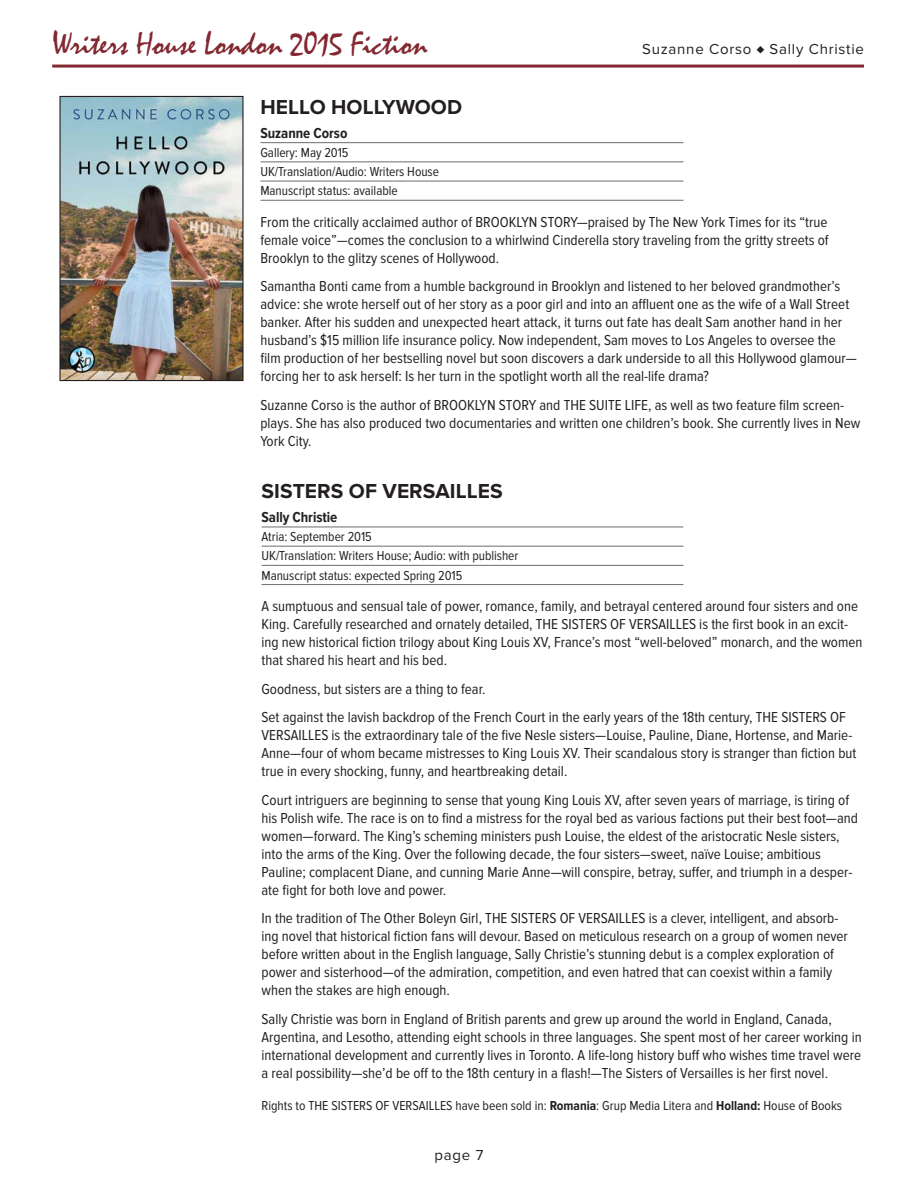
<style>
.page{position:relative;width:918px;height:1188px;background:#fff}
.page>*{position:absolute;margin:0;border:0;box-sizing:border-box;transform-origin:0 0}
.t1{font:33px "Mistral";letter-spacing:-.005em;color:#832730}
.t2{font:700 21px "Proxima Nova";letter-spacing:.005em;color:#231f20}
.Normal_extra_space{font:15px/18px "Proxima Nova Cond";color:#231f20}
.t3{font:15px "Proxima Nova";letter-spacing:.05em;color:#231f20}
.rights{font:700 15px "Proxima Nova Cond";letter-spacing:-.005em;color:#231f20}
.rights-2{font:13.5px "Proxima Nova Cond";letter-spacing:-.005em;color:#231f20}
.Rights_Sold{font:13.5px "Proxima Nova Cond";color:#231f20}
.s1{font-weight:700}
</style>
<div class="page">
<hr style="left:52px;top:65px;width:812px;height:3px;background:#832730">
<hr style="left:260px;top:142px;width:423px;height:1px;background:#6c6d70">
<hr style="left:260px;top:161px;width:423px;height:1px;background:#6c6d70">
<hr style="left:260px;top:181px;width:423px;height:1px;background:#6c6d70">
<hr style="left:260px;top:200px;width:423px;height:1px;background:#6c6d70">
<hr style="left:262px;top:527px;width:421px;height:1px;background:#6c6d70">
<hr style="left:262px;top:546px;width:421px;height:1px;background:#6c6d70">
<hr style="left:262px;top:565px;width:421px;height:1px;background:#6c6d70">
<hr style="left:262px;top:584px;width:421px;height:1px;background:#6c6d70">
<img style="left:61px;top:98px;width:181px;height:281px">
<div style="left:59px;top:96px;width:185px;height:285px;border:1px solid #231f20"></div>
<h1 class="t1" style="left:52px;top:24px;width:377px">Writers House London 2015 Fiction</h1>
<p class="t3" style="left:642px;top:40px;width:223px">Suzanne Corso ♦ Sally Christie</p>
<p class="t2" style="left:260px;top:95px;width:203px">HELLO HOLLYWOOD</p>
<p class="rights" style="left:260px;top:124px;width:89px">Suzanne Corso</p>
<p class="rights-2" style="left:260px;top:145px;width:90px">Gallery: May 2015</p>
<p class="rights-2" style="left:260px;top:164px;width:180px">UK/Translation/Audio: Writers House</p>
<p class="rights-2" style="left:260px;top:183px;width:139px">Manuscript status: available</p>
<p class="Normal_extra_space" style="left:260px;top:213px;width:570px;text-align:justify">From the critically acclaimed author of BROOKLYN STORY—praised by The New York Times for its “true female voice”—comes the conclusion to a whirlwind Cinderella story traveling from the gritty streets of Brooklyn to the glitzy scenes of Hollywood.</p>
<p class="Normal_extra_space" style="left:260px;top:278px;width:598px">Samantha Bonti came from a humble background in Brooklyn and listened to her beloved grandmother’s advice: she wrote herself out of her story as a poor girl and into an affluent one as the wife of a Wall Street banker. After his sudden and unexpected heart attack, it turns out fate has dealt Sam another hand in her husband’s $15 million life insurance policy. Now independent, Sam moves to Los Angeles to oversee the film production of her bestselling novel but soon discovers a dark underside to all this Hollywood glamour— forcing her to ask herself: Is her turn in the spotlight worth all the real-life drama?</p>
<p class="Normal_extra_space" style="left:260px;top:396px;width:601px">Suzanne Corso is the author of BROOKLYN STORY and THE SUITE LIFE, as well as two feature film screen&shy;plays. She has also produced two documentaries and written one children’s book. She currently lives in New<br>York City.</p>
<p class="t2" style="left:262px;top:479px;width:243px">SISTERS OF VERSAILLES</p>
<p class="rights" style="left:262px;top:509px;width:77px">Sally Christie</p>
<p class="rights-2" style="left:262px;top:529px;width:112px">Atria: September 2015</p>
<p class="rights-2" style="left:262px;top:548px;width:258px">UK/Translation: Writers House; Audio: with publisher</p>
<p class="rights-2" style="left:262px;top:568px;width:202px">Manuscript status: expected Spring 2015</p>
<p class="Normal_extra_space" style="left:262px;top:598px;width:602px">A sumptuous and sensual tale of power, romance, family, and betrayal centered around four sisters and one King. Carefully researched and ornately detailed, THE SISTERS OF VERSAILLES is the first book in an excit&shy;ing new historical fiction trilogy about King Louis XV, France’s most “well-beloved” monarch, and the women that shared his heart and his bed.</p>
<p class="Normal_extra_space" style="left:262px;top:680px;width:225px">Goodness, but sisters are a thing to fear.</p>
<p class="Normal_extra_space" style="left:262px;top:709px;width:596px">Set against the lavish backdrop of the French Court in the early years of the 18th century, THE SISTERS OF VERSAILLES is the extraordinary tale of the five Nesle sisters—Louise, Pauline, Diane, Hortense, and Marie-Anne—four of whom became mistresses to King Louis XV. Their scandalous story is stranger than fiction but true in every shocking, funny, and heartbreaking detail.</p>
<p class="Normal_extra_space" style="left:262px;top:791px;width:598px">Court intriguers are beginning to sense that young King Louis XV, after seven years of marriage, is tiring of his Polish wife. The race is on to find a mistress for the royal bed as various factions put their best foot—and women—forward. The King’s scheming ministers push Louise, the eldest of the aristocratic Nesle sisters, into the arms of the King. Over the following decade, the four sisters—sweet, naïve Louise; ambitious Pauline; complacent Diane, and cunning Marie Anne—will conspire, betray, suffer, and triumph in a desper&shy;ate fight for both love and power.</p>
<p class="Normal_extra_space" style="left:262px;top:910px;width:588px">In the tradition of The Other Boleyn Girl, THE SISTERS OF VERSAILLES is a clever, intelligent, and absorb&shy;ing novel that historical fiction fans will devour. Based on meticulous research on a group of women never before written about in the English language, Sally Christie’s stunning debut is a complex exploration of power and sisterhood—of the admiration, competition, and even hatred that can coexist within a family when the stakes are high enough.</p>
<p class="Normal_extra_space" style="left:262px;top:1010px;width:602px">Sally Christie was born in England of British parents and grew up around the world in England, Canada, Argentina, and Lesotho, attending eight schools in three languages. She spent most of her career working in international development and currently lives in Toronto. A life-long history buff who wishes time travel were a real possibility—she’d be off to the 18th century in a flash!—The Sisters of Versailles is her first novel.</p>
<p class="Rights_Sold" style="left:262px;top:1098px;width:582px">Rights to THE SISTERS OF VERSAILLES have been sold in: <span class="s1">Romania</span>: Grup Media Litera and <span class="s1">Holland:</span> House of Books</p>
<p class="t3" style="left:435px;top:1147px;width:50px">page 7</p>
</div>
